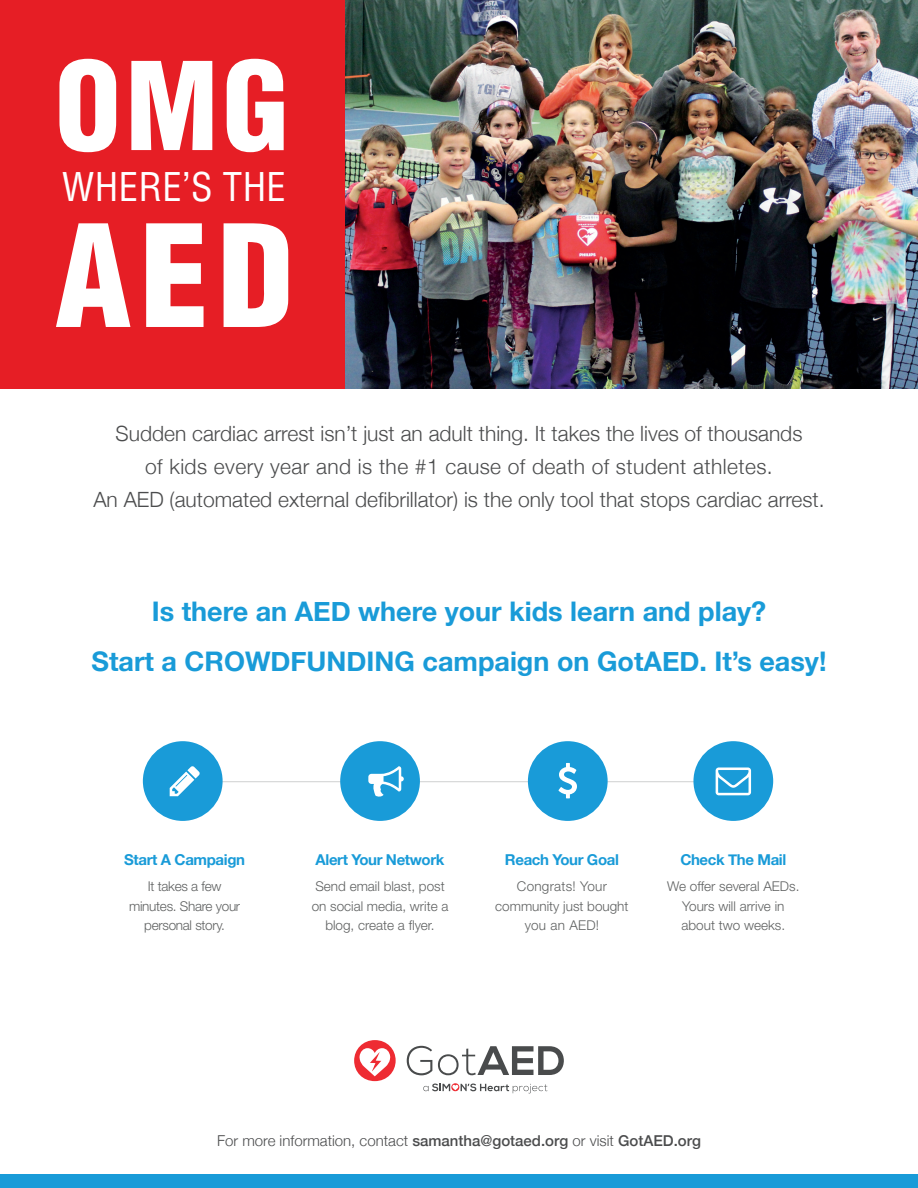
<style>
.page{position:relative;width:918px;height:1188px;background:#fff}
.page>*{position:absolute;margin:0;border:0;box-sizing:border-box;transform-origin:0 0}
.t1{font:900 condensed 138.15px "Helvetica";color:#fff}
.t2{font:900 condensed 118.95px "Helvetica";color:#fff}
.t3{font:condensed 38.55px "Helvetica";letter-spacing:.01em;color:#fff}
.t4{font:700 27px/50.4px "Helvetica Neue";color:#199bd8;text-align:center}
.t5{font:300 21px/33px "Helvetica Neue";color:#4b4c4d;text-align:center}
.t6{font:300 15px "Helvetica Neue";color:#4b4c4d}
.t7{font:700 15px "Helvetica Neue";letter-spacing:-.025em;color:#199bd8}
.t8{font:300 13.5px/19.5px "Helvetica Neue LT Std";color:#5f6161;text-align:center}
.t9{font:300 13.5px/19.5px "Helvetica Neue LT Std";letter-spacing:-.02em;color:#5f6161;text-align:center}
.s1{font-weight:500}
</style>
<div class="page">
<hr style="left:185px;top:781px;width:568px;height:1px;background:#5f6161">
<div style="left:143px;top:741px;width:80px;height:80px;background:#199bd8;border-radius:50%"></div>
<div style="left:340px;top:741px;width:80px;height:80px;background:#199bd8;border-radius:50%"></div>
<div style="left:528px;top:741px;width:80px;height:80px;background:#199bd8;border-radius:50%"></div>
<div style="left:693px;top:741px;width:80px;height:80px;background:#199bd8;border-radius:50%"></div>
<img style="left:345px;top:0;width:573px;height:389px">
<div style="left:0;top:0;width:345px;height:389px;background:#e61e25"></div>
<svg style="left:170px;top:766px;width:30px;height:30px"></svg>
<svg style="left:368px;top:766px;width:36px;height:31px"></svg>
<svg style="left:558px;top:763px;width:19px;height:35px"></svg>
<svg style="left:716px;top:767px;width:35px;height:28px"></svg>
<svg style="left:407px;top:1046px;width:25px;height:29px"></svg>
<svg style="left:438px;top:1046px;width:126px;height:29px"></svg>
<div style="left:354px;top:1040px;width:42px;height:41px;background:#ee2b32;border-radius:21px"></div>
<svg style="left:423px;top:1084px;width:124px;height:9px"></svg>
<svg style="left:359px;top:1048px;width:31px;height:28px"></svg>
<div style="left:0;top:1174px;width:918px;height:14px;background:#199bd8"></div>
<h2 class="t2" style="left:55px;top:31px;width:236px">OMG</h2>
<h3 class="t3" style="left:62px;top:163px;width:225px">WHERE’S THE</h3>
<h1 class="t1" style="left:55px;top:189px;width:241px">AED</h1>
<p class="t5" style="left:93px;top:415px;width:733px">Sudden cardiac arrest isn’t just an adult thing. It takes the lives of thousands<br>of kids every year and is the #1 cause of death of student athletes.<br>An AED (automated external defibrillator) is the only tool that stops cardiac arrest.</p>
<p class="t4" style="left:92px;top:587px;width:736px">Is there an AED where your kids learn and play?<br>Start a CROWDFUNDING campaign on GotAED. It’s easy!</p>
<p class="t7" style="left:124px;top:848px;width:122px">Start A Campaign</p>
<p class="t9" style="left:129px;top:876px;width:113px">It takes a few minutes. Share your personal story.</p>
<p class="t7" style="left:316px;top:848px;width:130px">Alert Your Network</p>
<p class="t8" style="left:312px;top:876px;width:138px">Send email blast, post on social media, write a blog, create a flyer.</p>
<p class="t7" style="left:505px;top:848px;width:115px">Reach Your Goal</p>
<p class="t8" style="left:495px;top:876px;width:135px">Congrats! Your community just bought you an AED!</p>
<p class="t7" style="left:680px;top:848px;width:107px">Check The Mail</p>
<p class="t8" style="left:667px;top:876px;width:134px">We offer several AEDs.<br>Yours will arrive in about two weeks.</p>
<p class="t6" style="left:217px;top:1129px;width:485px">For more information, contact <span class="s1">samantha@gotaed.org</span> or visit <span class="s1">GotAED.org</span></p>
</div>
